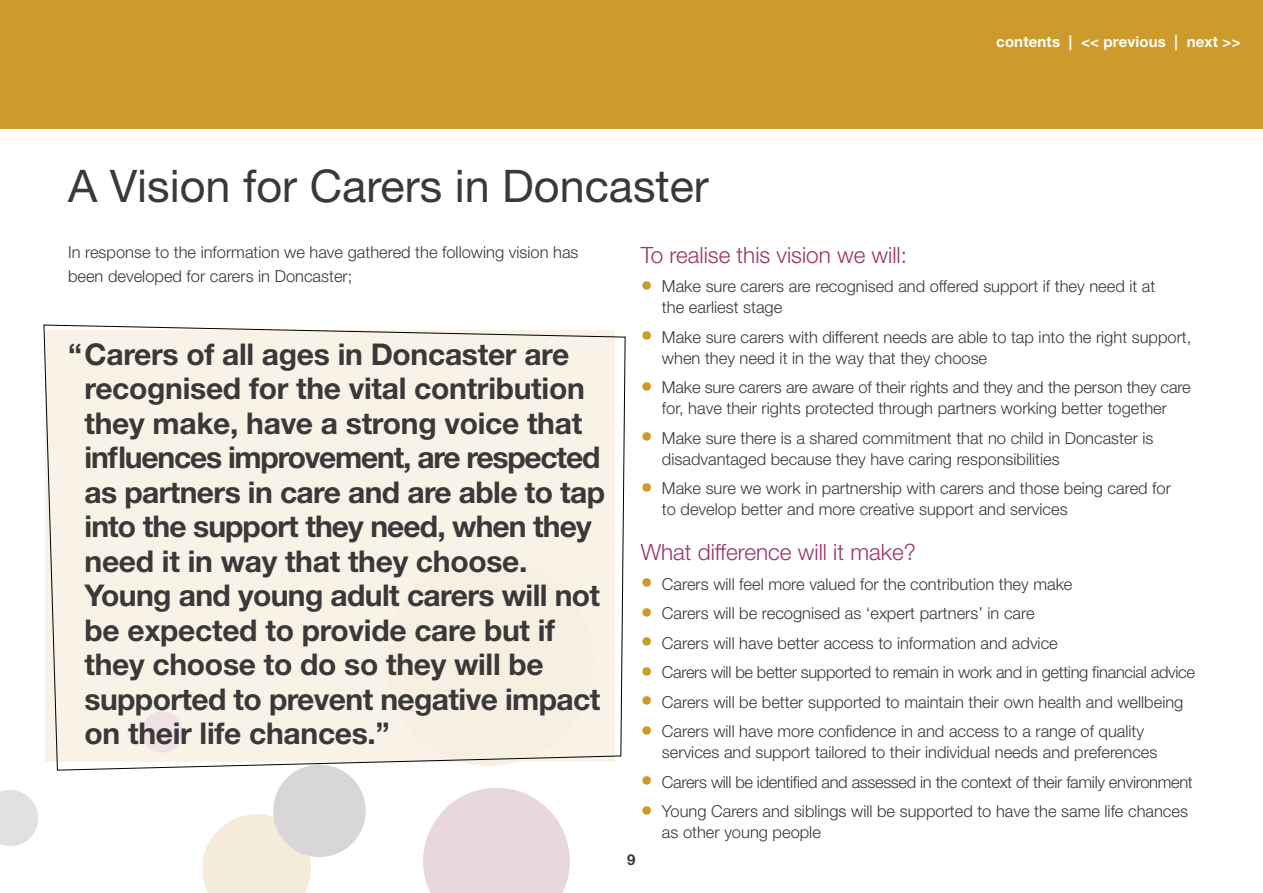
<style>
.page{position:relative;width:1263px;height:893px;background:#fff}
.page>*{position:absolute;margin:0;border:0;box-sizing:border-box;transform-origin:0 0}
.t1{font:45px "Helvetica Neue LT Std";color:#393939}
.t2{font:700 30px/34.5px "Helvetica Neue LT Std";letter-spacing:-.01em;color:#393939}
.t3{font:300 22.5px "Helvetica Neue LT Std";color:#9b3467}
.t4{font:300 16.5px/21px "Helvetica Neue LT Std";color:#393939}
.t5{font:300 16.5px "Helvetica Neue LT Std";letter-spacing:-.02em;color:#393939}
.t6{font:700 15px "Helvetica Neue LT Std";letter-spacing:.01em;color:#fff}
.t7{font:700 15px "Helvetica Neue LT Std";color:#393939}
.s1{font-size:24px;color:#cd9b2b}
</style>
<div class="page">
<svg style="left:423px;top:788px;width:147px;height:105px"></svg>
<svg style="left:202px;top:814px;width:109px;height:79px;background:#f6eddd"></svg>
<div style="left:273px;top:765px;width:93px;height:92px;background:#d8d6d6;border-radius:50%"></div>
<svg style="left:0;top:790px;width:38px;height:56px"></svg>
<div style="left:0;top:0;width:1263px;height:129px;background:#cd9b2b"></div>
<div style="left:43px;top:324px;width:583px;height:447px;background:#f9f2e7"></div>
<h1 class="t1" style="left:68px;top:159px;width:642px">A Vision for Carers in Doncaster</h1>
<p class="t6" style="left:996px;top:32px;width:246px">contents | &lt;&lt; previous | next &gt;&gt;</p>
<p class="t4" style="left:68px;top:240px;width:512px;line-height:24px">In response to the information we have gathered the following vision has been developed for carers in Doncaster;</p>
<p class="t2" style="left:85px;top:336px;width:522px;text-indent:-16px">“Carers of all ages in Doncaster are recognised for the vital contribution they make, have a strong voice that influences improvement, are respected as partners in care and are able to tap into the support they need, when they need it in way that they choose.<br>Young and young adult carers will not be expected to provide care but if they choose to do so they will be supported to prevent negative impact on their life chances.”</p>
<h3 class="t3" style="left:641px;top:241px;width:268px">To realise this vision we will:</h3>
<p class="t4" style="left:662px;top:275px;width:495px;text-indent:-21px"><span class="s1">•</span> Make sure carers are recognised and offered support if they need it at the earliest stage</p>
<p class="t4" style="left:662px;top:326px;width:531px;text-indent:-21px"><span class="s1">•</span> Make sure carers with different needs are able to tap into the right support, when they need it in the way that they choose</p>
<p class="t4" style="left:641px;top:376px;width:551px;text-align:center"><span class="s1">•</span> Make sure carers are aware of their rights and they and the person they care for, have their rights protected through partners working better together</p>
<p class="t4" style="left:662px;top:427px;width:493px;text-indent:-21px"><span class="s1">•</span> Make sure there is a shared commitment that no child in Doncaster is disadvantaged because they have caring responsibilities</p>
<p class="t4" style="left:662px;top:477px;width:510px;text-indent:-21px"><span class="s1">•</span> Make sure we work in partnership with carers and those being cared for to develop better and more creative support and services</p>
<h3 class="t3" style="left:641px;top:538px;width:277px">What difference will it make?</h3>
<p class="t4" style="left:641px;top:573px;width:433px"><span class="s1">•</span> Carers will feel more valued for the contribution they make</p>
<p class="t4" style="left:641px;top:602px;width:395px"><span class="s1">•</span> Carers will be recognised as ‘expert partners’ in care</p>
<p class="t4" style="left:641px;top:632px;width:419px"><span class="s1">•</span> Carers will have better access to information and advice</p>
<p class="t5" style="left:641px;top:662px;width:556px"><span class="s1">•</span> Carers will be better supported to remain in work and in getting financial advice</p>
<p class="t4" style="left:641px;top:691px;width:544px"><span class="s1">•</span> Carers will be better supported to maintain their own health and wellbeing</p>
<p class="t4" style="left:662px;top:721px;width:497px;text-indent:-21px"><span class="s1">•</span> Carers will have more confidence in and access to a range of quality services and support tailored to their individual needs and preferences</p>
<p class="t5" style="left:641px;top:772px;width:553px"><span class="s1">•</span> Carers will be identified and assessed in the context of their family environment</p>
<p class="t4" style="left:662px;top:801px;width:527px;text-indent:-21px"><span class="s1">•</span> Young Carers and siblings will be supported to have the same life chances as other young people</p>
<p class="t7" style="left:627px;top:851px;width:10px">9</p>
</div>
